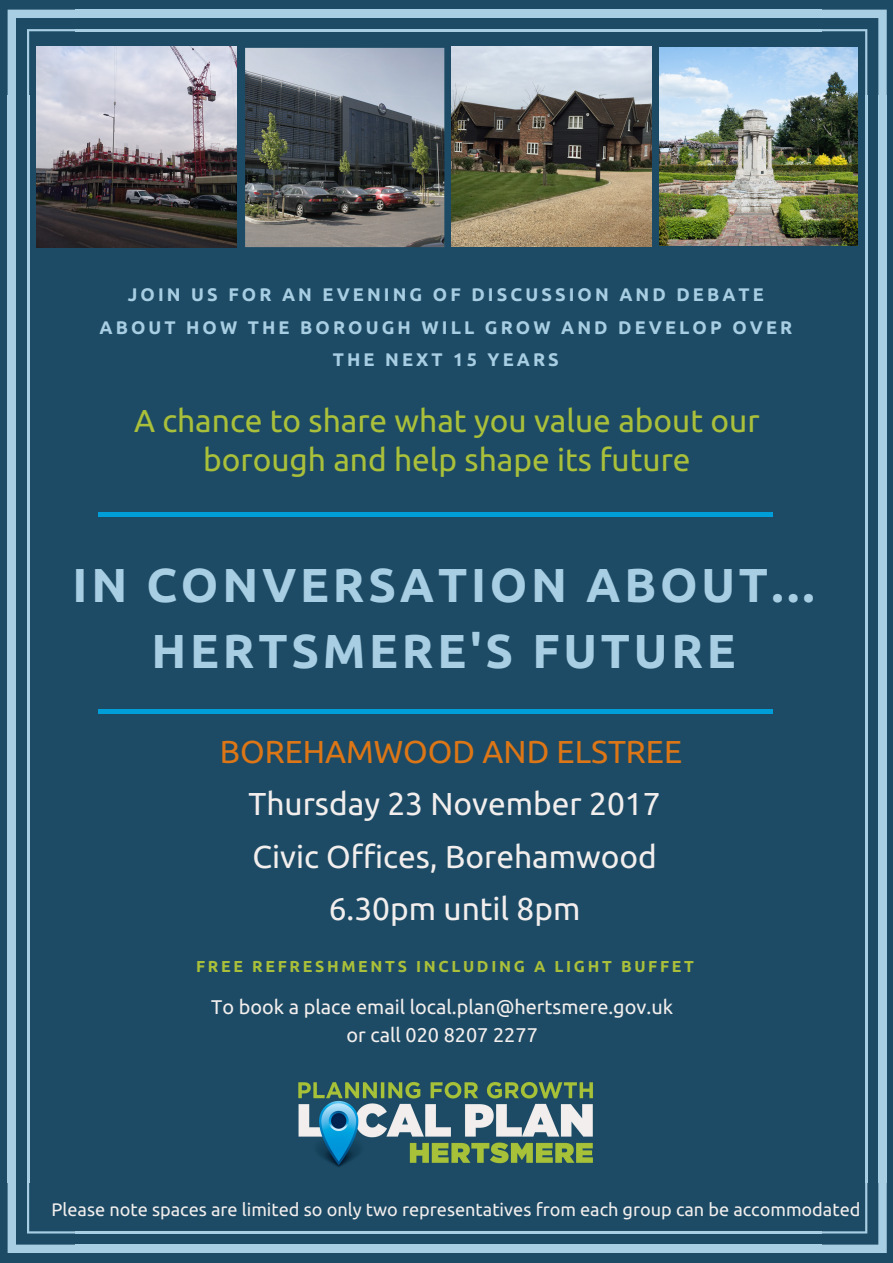
<style>
.page{position:relative;width:893px;height:1263px;background:#1d4b65}
.page>*{position:absolute;margin:0;border:0;box-sizing:border-box;transform-origin:0 0}
.t1{font:700 47.55px/66.4px "Ubuntu";letter-spacing:.08em;color:#a8cee3;text-align:center}
.t2{font:31.72px/38.8px "Ubuntu";color:#aac03a;text-align:center}
.t3{font:31.72px/52.3px "Ubuntu";color:#f2eeed;text-align:center}
.t4{font:31.72px "Ubuntu";color:#dc7616}
.t5{font:19.88px/27.6px "Ubuntu";color:#f2eeed;text-align:center}
.t6{font:700 18.23px/32.6px "Ubuntu";letter-spacing:.17em;color:#a8cee3;text-align:center}
.t7{font:18.15px "Ubuntu";color:#f2eeed}
.t8{font:700 15.83px "Ubuntu";letter-spacing:.17em;color:#aac03a}
</style>
<div class="page">
<svg style="left:8px;top:10px;width:70px;height:87px"></svg>
<div style="left:8px;top:95px;width:8px;height:1087px;background:#a8cee3"></div>
<hr style="left:27px;top:95px;width:2px;height:1087px;background:#a8cee3">
<svg style="left:8px;top:1180px;width:70px;height:73px"></svg>
<div style="left:76px;top:1244px;width:746px;height:9px;background:#a8cee3"></div>
<hr style="left:76px;top:1231px;width:746px;height:2px;background:#a8cee3">
<svg style="left:820px;top:1180px;width:67px;height:73px"></svg>
<div style="left:878px;top:95px;width:9px;height:1087px;background:#a8cee3"></div>
<hr style="left:865px;top:95px;width:2px;height:1087px;background:#a8cee3">
<svg style="left:820px;top:10px;width:67px;height:87px"></svg>
<div style="left:76px;top:10px;width:746px;height:8px;background:#a8cee3"></div>
<hr style="left:76px;top:29px;width:746px;height:2px;background:#a8cee3">
<img style="left:245px;top:48px;width:199px;height:199px">
<img style="left:452px;top:47px;width:199px;height:200px">
<img style="left:659px;top:48px;width:198px;height:198px">
<img style="left:36px;top:47px;width:201px;height:200px">
<img style="left:298px;top:1082px;width:295px;height:85px">
<div style="left:99px;top:512px;width:674px;height:5px;background:#009ed8"></div>
<div style="left:99px;top:709px;width:674px;height:5px;background:#009ed8"></div>
<p class="t6" style="left:99px;top:278px;width:694px">JOIN US FOR AN EVENING OF DISCUSSION AND DEBATE<br>ABOUT HOW THE BOROUGH WILL GROW AND DEVELOP OVER<br>THE NEXT 15 YEARS</p>
<h2 class="t2" style="left:134px;top:401px;width:627px">A chance to share what you value about our borough and help shape its future</h2>
<h1 class="t1" style="left:73px;top:551px;width:744px">IN CONVERSATION ABOUT...<br>HERTSMERE'S FUTURE</h1>
<h2 class="t4" style="left:220px;top:733px;width:464px">BOREHAMWOOD AND ELSTREE</h2>
<h2 class="t3" style="left:248px;top:777px;width:414px">Thursday 23 November 2017<br>Civic Offices, Borehamwood<br>6.30pm until 8pm</h2>
<p class="t8" style="left:196px;top:957px;width:499px">FREE REFRESHMENTS INCLUDING A LIGHT BUFFET</p>
<p class="t5" style="left:211px;top:993px;width:463px">To book a place email local.plan@hertsmere.gov.uk or call 020 8207 2277</p>
<p class="t7" style="left:51px;top:1199px;width:810px">Please note spaces are limited so only two representatives from each group can be accommodated</p>
</div>
